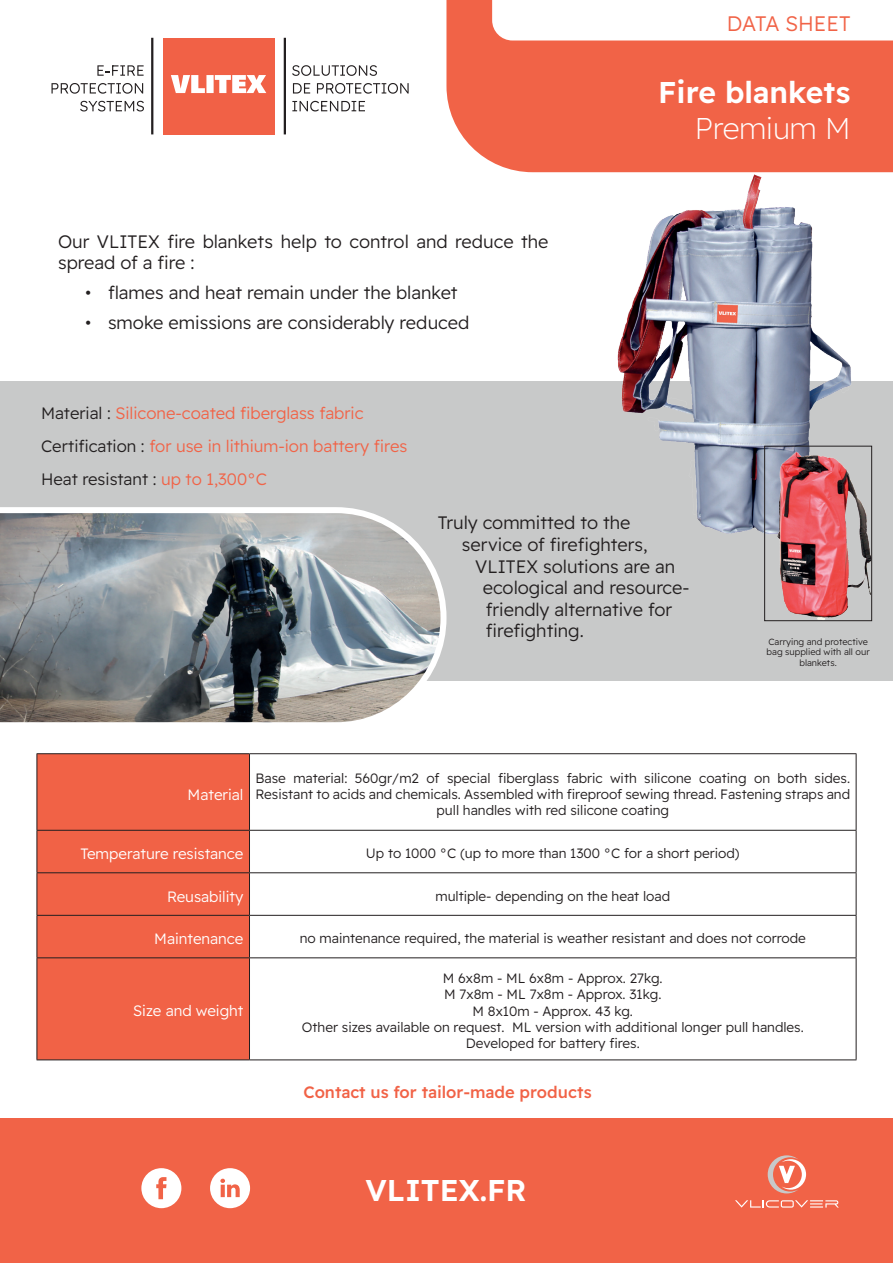
<style>
.page{position:relative;width:893px;height:1263px;background:#fff}
.page>*{position:absolute;margin:0;border:0;box-sizing:border-box;transform-origin:0 0}
.t1{font:600 30px "Readex Pro";color:#fff}
.t2{font:200 30px "Readex Pro";color:#fff}
.t3{font:300 21px "Readex Pro";color:#f16347}
.t4{font:300 18px/21.6px "Readex Pro";color:#231f20}
.t5{font:300 16.5px/33px "Readex Pro";color:#f16347}
.t6{font:500 16.5px "Readex Pro";color:#f16246}
.t7{font:300 15px "Readex Pro";color:#fff}
.t8{font:300 13.5px/16.2px "Readex Pro";color:#231f20;text-align:center}
.t9{font:300 9px/10.8px "Readex Pro";color:#231f20;text-align:center}
.s1{color:#231f20}
</style>
<div class="page">
<div style="left:163px;top:38px;width:111px;height:96px;background:#f16146"></div>
<svg style="left:171px;top:75px;width:95px;height:18px"></svg>
<svg style="left:292px;top:65px;width:85px;height:11px"></svg>
<svg style="left:293px;top:83px;width:17px;height:11px"></svg>
<svg style="left:317px;top:83px;width:92px;height:11px"></svg>
<svg style="left:292px;top:101px;width:73px;height:10px"></svg>
<svg style="left:97px;top:65px;width:47px;height:11px"></svg>
<svg style="left:52px;top:83px;width:91px;height:11px"></svg>
<svg style="left:80px;top:101px;width:64px;height:10px"></svg>
<hr style="left:151px;top:38px;width:2px;height:96px;background:#231f20">
<hr style="left:284px;top:38px;width:2px;height:96px;background:#231f20">
<div style="left:0;top:1118px;width:893px;height:145px;background:#f16347"></div>
<svg style="left:735px;top:1200px;width:104px;height:7px"></svg>
<svg style="left:768px;top:1155px;width:38px;height:38px"></svg>
<div style="left:141px;top:1168px;width:40px;height:40px;background:#fff;border-radius:20px"></div>
<svg style="left:156px;top:1177px;width:11px;height:22px"></svg>
<div style="left:210px;top:1168px;width:40px;height:40px;background:#fff;border-radius:20px"></div>
<svg style="left:220px;top:1179px;width:20px;height:18px"></svg>
<div style="left:0;top:381px;width:893px;height:299px;background:#c8c9c9"></div>
<div style="left:446px;top:0;width:447px;height:172px;background:#f16347"></div>
<svg style="left:492px;top:0;width:401px;height:41px"></svg>
<svg style="left:0;top:507px;width:449px;height:216px"></svg>
<div style="left:38px;top:754px;width:211px;height:305px;background:#f16246"></div>
<hr style="left:37px;top:753px;width:212px;height:1px;background:#231f20">
<hr style="left:37px;top:754px;width:1px;height:76px;background:#231f20">
<hr style="left:249px;top:753px;width:607px;height:1px;background:#231f20">
<hr style="left:249px;top:754px;width:1px;height:76px;background:#231f20">
<hr style="left:856px;top:754px;width:1px;height:76px;background:#231f20">
<hr style="left:37px;top:830px;width:212px;height:1px;background:#231f20">
<hr style="left:37px;top:831px;width:1px;height:41px;background:#231f20">
<hr style="left:249px;top:830px;width:607px;height:1px;background:#231f20">
<hr style="left:249px;top:831px;width:1px;height:41px;background:#231f20">
<hr style="left:856px;top:831px;width:1px;height:41px;background:#231f20">
<hr style="left:37px;top:872px;width:212px;height:1px;background:#231f20">
<hr style="left:37px;top:873px;width:1px;height:42px;background:#231f20">
<hr style="left:249px;top:872px;width:607px;height:1px;background:#231f20">
<hr style="left:249px;top:873px;width:1px;height:42px;background:#231f20">
<hr style="left:856px;top:873px;width:1px;height:42px;background:#231f20">
<hr style="left:37px;top:915px;width:212px;height:1px;background:#231f20">
<hr style="left:37px;top:916px;width:1px;height:41px;background:#231f20">
<hr style="left:249px;top:915px;width:607px;height:1px;background:#231f20">
<hr style="left:249px;top:916px;width:1px;height:41px;background:#231f20">
<hr style="left:856px;top:916px;width:1px;height:41px;background:#231f20">
<hr style="left:37px;top:957px;width:212px;height:1px;background:#231f20">
<hr style="left:37px;top:958px;width:1px;height:101px;background:#231f20">
<hr style="left:249px;top:957px;width:607px;height:1px;background:#231f20">
<hr style="left:249px;top:958px;width:1px;height:101px;background:#231f20">
<hr style="left:856px;top:958px;width:1px;height:101px;background:#231f20">
<hr style="left:37px;top:1059px;width:212px;height:1px;background:#231f20">
<hr style="left:249px;top:1059px;width:607px;height:1px;background:#231f20">
<img style="left:614px;top:171px;width:243px;height:363px">
<img style="left:766px;top:448px;width:104px;height:171px">
<div style="left:764px;top:446px;width:108px;height:175px;border:1px solid #231f20"></div>
<h2 class="t3" style="left:727px;top:11px;width:125px">DATA SHEET</h2>
<h3 class="t4" style="left:58px;top:230px;width:492px">Our VLITEX fire blankets help to control and reduce the spread of a fire :</h3>
<h3 class="t4" style="left:85px;top:282px;width:374px">• flames and heat remain under the blanket</h3>
<h3 class="t4" style="left:85px;top:312px;width:386px">• smoke emissions are considerably reduced</h3>
<p class="t5" style="left:41px;top:397px;width:368px"><span class="s1">Material :</span> Silicone-coated fiberglass fabric<br><span class="s1">Certification :</span> for use in lithium-ion battery fires<br><span class="s1">Heat resistant :</span> up to 1,300°C</p>
<h1 class="t1" style="left:658px;top:75px;width:194px">Fire blankets</h1>
<h1 class="t2" style="left:695px;top:111px;width:157px">Premium M</h1>
<h3 class="t4" style="left:438px;top:512px;width:194px">Truly committed to the</h3>
<h3 class="t4" style="left:462px;top:534px;width:187px">service of firefighters,</h3>
<h3 class="t4" style="left:475px;top:556px;width:201px">VLITEX solutions are an</h3>
<h3 class="t4" style="left:483px;top:577px;width:208px">ecological and resource-</h3>
<h3 class="t4" style="left:486px;top:599px;width:188px">friendly alternative for</h3>
<h3 class="t4" style="left:486px;top:620px;width:100px">firefighting.</h3>
<p class="t9" style="left:767px;top:636px;width:105px">Carrying and protective bag supplied with all our blankets.</p>
<p class="t7" style="left:188px;top:785px;width:57px">Material</p>
<p class="t8" style="left:255px;top:770px;width:596px">Base material: 560gr/m2 of special fiberglass fabric with silicone coating on both sides.<br>Resistant to acids and chemicals. Assembled with fireproof sewing thread. Fastening straps and pull handles with red silicone coating</p>
<p class="t7" style="left:80px;top:845px;width:165px">Temperature resistance</p>
<p class="t8" style="left:366px;top:845px;width:375px">Up to 1000 °C (up to more than 1300 °C for a short period)</p>
<p class="t7" style="left:167px;top:887px;width:78px">Reusability</p>
<p class="t8" style="left:435px;top:888px;width:236px">multiple- depending on the heat load</p>
<p class="t7" style="left:154px;top:930px;width:91px">Maintenance</p>
<p class="t8" style="left:300px;top:930px;width:508px">no maintenance required, the material is weather resistant and does not corrode</p>
<p class="t7" style="left:133px;top:1002px;width:112px">Size and weight</p>
<p class="t8" style="left:302px;top:970px;width:503px">M 6x8m - ML 6x8m - Approx. 27kg.<br>M 7x8m - ML 7x8m - Approx. 31kg.<br>M 8x10m - Approx. 43 kg.<br>Other sizes available on request. ML version with additional longer pull handles.<br>Developed for battery fires.</p>
<p class="t6" style="left:303px;top:1082px;width:290px">Contact us for tailor-made products</p>
<h1 class="t1" style="left:365px;top:1173px;width:163px">VLITEX.FR</h1>
</div>
